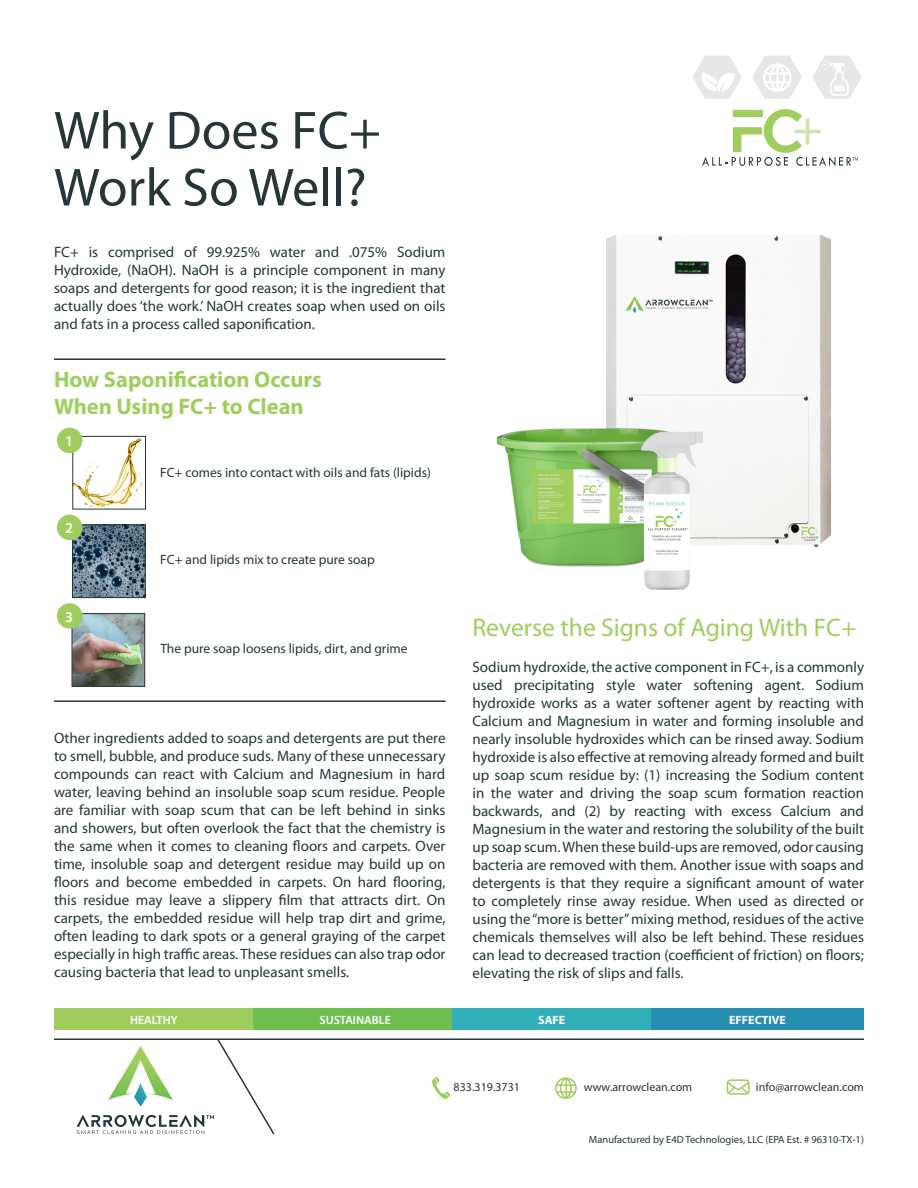
<style>
.page{position:relative;width:918px;height:1188px;background:#fff}
.page>*{position:absolute;margin:0;border:0;box-sizing:border-box;transform-origin:0 0}
.t1{font:54px "Myriad Pro";color:#263639}
.t2{font:25.5px "Myriad Pro";color:#a0ce5e}
.t3{font:700 22.5px "Myriad Pro";color:#a0ce5e}
.t4{font:15px/18px "Myriad Pro";color:#263639;text-align:justify}
.t5{font:600 15px "Myriad Pro";color:#fff}
.t6{font:13.5px "Myriad Pro";color:#263639}
.t7{font:12px "Myriad Pro";color:#263639}
.t8{font:600 12px "Myriad Pro";color:#fff}
.t9{font:700 12px "Myriad Pro";color:#fff}
.t10{font:10.5px "Myriad Pro";color:#263639}
</style>
<div class="page">
<div style="left:54px;top:1008px;width:200px;height:22px;background:#a0ce5e"></div>
<hr style="left:54px;top:1039px;width:810px;height:1px;background:#263639">
<div style="left:253px;top:1008px;width:200px;height:22px;background:#6fbf50"></div>
<div style="left:452px;top:1008px;width:200px;height:22px;background:#31b0ba"></div>
<svg style="left:432px;top:1077px;width:19px;height:22px"></svg>
<div style="left:555px;top:1077px;width:22px;height:22px;border:2px solid #a0ce5e;border-radius:50%"></div>
<hr style="left:556px;top:1084px;width:20px;height:2px;background:#a0ce5e">
<hr style="left:556px;top:1091px;width:20px;height:2px;background:#a0ce5e">
<svg style="left:559px;top:1077px;width:14px;height:22px"></svg>
<div style="left:727px;top:1079px;width:23px;height:16px;border:2px solid #a0ce5e;border-radius:3px"></div>
<svg style="left:726px;top:1081px;width:24px;height:14px"></svg>
<svg style="left:77px;top:1038px;width:199px;height:97px"></svg>
<div style="left:651px;top:1008px;width:213px;height:22px;background:#268eb1"></div>
<img style="left:812px;top:56px;width:50px;height:43px">
<img style="left:692px;top:56px;width:50px;height:43px">
<img style="left:496px;top:235px;width:335px;height:355px">
<svg style="left:752px;top:56px;width:50px;height:43px"></svg>
<svg style="left:702px;top:109px;width:156px;height:57px"></svg>
<img style="left:74px;top:527px;width:70px;height:69px">
<div style="left:72px;top:525px;width:74px;height:73px;border:1px solid #263639"></div>
<img style="left:74px;top:615px;width:69px;height:70px">
<div style="left:72px;top:613px;width:73px;height:74px;border:1px solid #263639"></div>
<img style="left:74px;top:438px;width:70px;height:69px">
<div style="left:72px;top:436px;width:74px;height:73px;border:1px solid #263639"></div>
<hr style="left:54px;top:700px;width:392px;height:2px;background:#263639">
<hr style="left:54px;top:358px;width:392px;height:2px;background:#263639">
<div style="left:57px;top:428px;width:25px;height:25px;background:#a0ce5e;border-radius:50%"></div>
<div style="left:57px;top:515px;width:25px;height:25px;background:#a0ce5e;border-radius:50%"></div>
<div style="left:57px;top:603px;width:25px;height:26px;background:#a0ce5e;border-radius:50%"></div>
<p class="t1" style="left:54px;top:97px;width:329px">Why Does FC+</p>
<p class="t1" style="left:54px;top:154px;width:314px">Work So Well?</p>
<p class="t4" style="left:54px;top:243px;width:393px">FC+ is comprised of 99.925% water and .075% Sodium Hydroxide, (NaOH). NaOH is a principle component in many soaps and detergents for good reason; it is the ingredient that actually does ‘the work.’ NaOH creates soap when used on oils and fats in a process called saponification.</p>
<p class="t3" style="left:54px;top:365px;width:269px">How Saponification Occurs</p>
<p class="t3" style="left:54px;top:392px;width:251px">When Using FC+ to Clean</p>
<p class="t5" style="left:65px;top:432px;width:10px">1</p>
<p class="t5" style="left:65px;top:519px;width:10px">2</p>
<p class="t5" style="left:65px;top:607px;width:10px">3</p>
<p class="t6" style="left:160px;top:464px;width:272px">FC+ comes into contact with oils and fats (lipids)</p>
<p class="t6" style="left:160px;top:551px;width:216px">FC+ and lipids mix to create pure soap</p>
<p class="t6" style="left:160px;top:641px;width:249px">The pure soap loosens lipids, dirt, and grime</p>
<p class="t4" style="left:54px;top:728px;width:393px">Other ingredients added to soaps and detergents are put there to smell, bubble, and produce suds. Many of these unnecessary compounds can react with Calcium and Magnesium in hard water, leaving behind an insoluble soap scum residue. People are familiar with soap scum that can be left behind in sinks and showers, but often overlook the fact that the chemistry is the same when it comes to cleaning floors and carpets. Over time, insoluble soap and detergent residue may build up on floors and become embedded in carpets. On hard flooring, this residue may leave a slippery film that attracts dirt. On carpets, the embedded residue will help trap dirt and grime, often leading to dark spots or a general graying of the carpet especially in high traffic areas. These residues can also trap odor causing bacteria that lead to unpleasant smells.</p>
<p class="t2" style="left:472px;top:611px;width:385px">Reverse the Signs of Aging With FC+</p>
<p class="t4" style="left:472px;top:657px;width:393px">Sodium hydroxide, the active component in FC+, is a commonly used precipitating style water softening agent. Sodium hydroxide works as a water softener agent by reacting with Calcium and Magnesium in water and forming insoluble and nearly insoluble hydroxides which can be rinsed away. Sodium hydroxide is also effective at removing already formed and built up soap scum residue by: (1) increasing the Sodium content in the water and driving the soap scum formation reaction backwards, and (2) by reacting with excess Calcium and Magnesium in the water and restoring the solubility of the built up soap scum. When these build-ups are removed, odor causing bacteria are removed with them. Another issue with soaps and detergents is that they require a significant amount of water to completely rinse away residue. When used as directed or using the “more is better” mixing method, residues of the active chemicals themselves will also be left behind. These residues can lead to decreased traction (coefficient of friction) on floors; elevating the risk of slips and falls.</p>
<p class="t8" style="left:130px;top:1012px;width:49px">HEALTHY</p>
<p class="t8" style="left:319px;top:1012px;width:73px">SUSTAINABLE</p>
<p class="t9" style="left:538px;top:1012px;width:29px">SAFE</p>
<p class="t9" style="left:729px;top:1012px;width:58px">EFFECTIVE</p>
<p class="t7" style="left:454px;top:1080px;width:68px">833.319.3731</p>
<p class="t7" style="left:584px;top:1080px;width:110px">www.arrowclean.com</p>
<p class="t7" style="left:756px;top:1080px;width:110px">info@arrowclean.com</p>
<p class="t10" style="left:589px;top:1133px;width:277px">Manufactured by E4D Technologies, LLC (EPA Est. # 96310-TX-1)</p>
</div>
